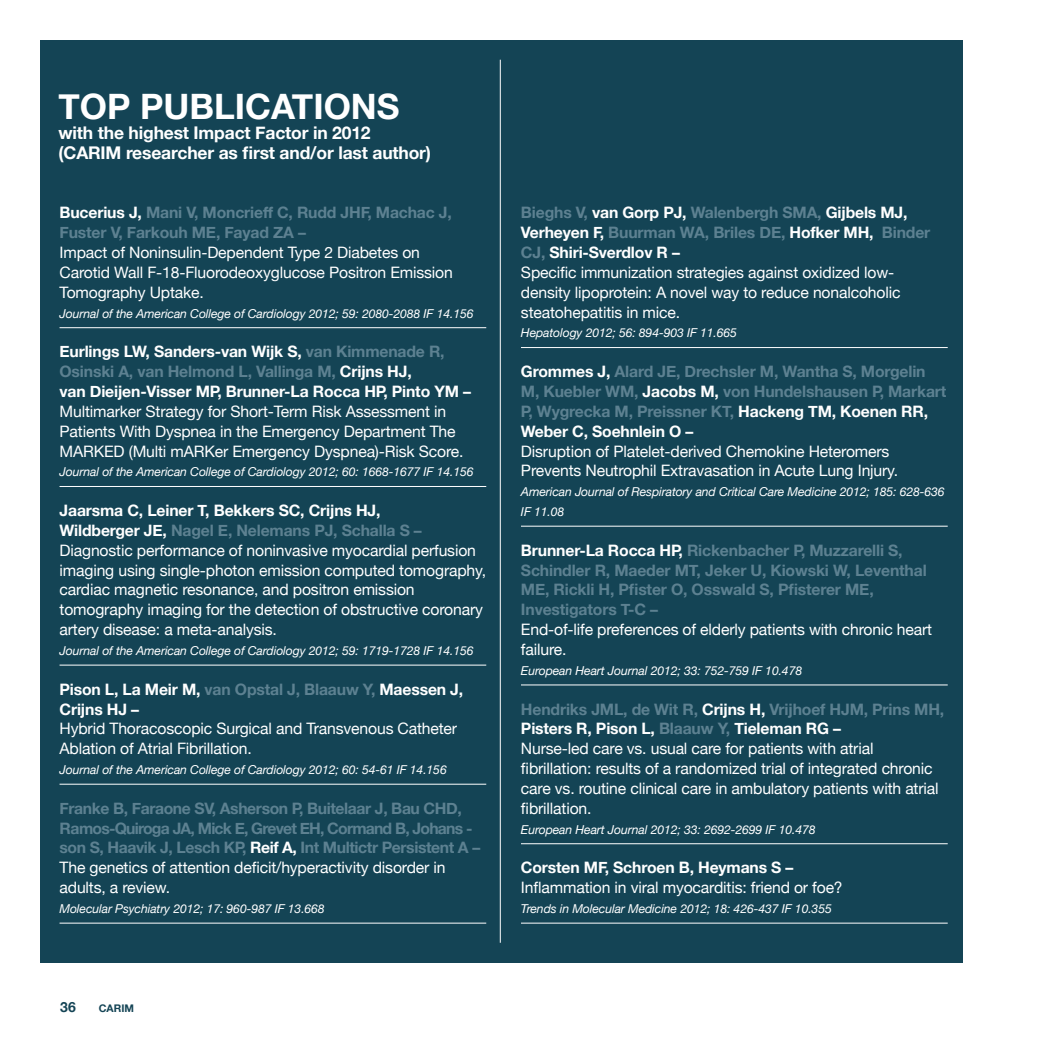
<style>
.page{position:relative;width:1042px;height:1042px;background:#fff}
.page>*{position:absolute;margin:0;border:0;box-sizing:border-box;transform-origin:0 0}
.t1{font:700 35px "Helvetica Neue";color:#fff}
.t2{font:700 17.5px/19.8px "Helvetica Neue";letter-spacing:-.01em;color:#fff}
.t3{font:15.75px/19.8px "Helvetica Neue";letter-spacing:-.01em;color:#fff}
.t4{font:700 15.75px/19.8px "Helvetica Neue";letter-spacing:-.01em;color:#5d8191}
.t5{font:700 15.75px/19.8px "Helvetica Neue";letter-spacing:-.01em;color:#fff}
.t6{font:700 14px "Helvetica Neue";color:#144455}
.t7{font:italic 12.25px/19.8px "Helvetica Neue";letter-spacing:-.01em;color:#fff}
.t8{font:700 10.5px "Helvetica Neue";color:#144455}
.s1{color:#fff}
.s2{color:#5d8191}
.s3{font-weight:700}
.s4{font-weight:700;color:#5d8191}
.s5{font-weight:400;color:#fff}
</style>
<div class="page">
<div style="left:40px;top:40px;width:922px;height:922px;background:#144455"></div>
<hr style="left:500px;top:60px;width:1px;height:883px;background:#fff">
<hr style="left:60px;top:327px;width:426px;height:1px;background:#fff">
<hr style="left:60px;top:486px;width:426px;height:1px;background:#fff">
<hr style="left:60px;top:665px;width:426px;height:1px;background:#fff">
<hr style="left:60px;top:784px;width:426px;height:1px;background:#fff">
<hr style="left:60px;top:923px;width:426px;height:1px;background:#fff">
<hr style="left:521px;top:347px;width:426px;height:1px;background:#fff">
<hr style="left:521px;top:526px;width:426px;height:1px;background:#fff">
<hr style="left:521px;top:684px;width:426px;height:1px;background:#fff">
<hr style="left:521px;top:843px;width:426px;height:1px;background:#fff">
<hr style="left:521px;top:923px;width:426px;height:1px;background:#fff">
<h1 class="t1" style="left:59px;top:79px;width:342px">TOP PUBLICATIONS</h1>
<p class="t2" style="left:59px;top:123px;width:374px">with the highest Impact Factor in 2012 (CARIM researcher as first and/or last author)</p>
<p class="t4" style="left:60px;top:203px;width:394px"><span class="s1">Bucerius J,</span> Mani V, Moncrieff C, Rudd JHF, Machac J,<br>Fuster V, Farkouh ME, Fayad ZA –</p>
<p class="t3" style="left:60px;top:243px;width:395px">Impact of Noninsulin-Dependent Type 2 Diabetes on<br>Carotid Wall F-18-Fluorodeoxyglucose Positron Emission<br>Tomography Uptake.</p>
<p class="t7" style="left:60px;top:304px;width:415px">Journal of the American College of Cardiology 2012; 59: 2080-2088 IF 14.156</p>
<p class="t5" style="left:60px;top:342px;width:413px">Eurlings LW, Sanders-van Wijk S, <span class="s2">van Kimmenade R,<br>Osinski A, van Helmond L, Vallinga M,</span> Crijns HJ,<br>van Dieijen-Visser MP, Brunner-La Rocca HP, Pinto YM –</p>
<p class="t3" style="left:60px;top:402px;width:405px">Multimarker Strategy for Short-Term Risk Assessment in<br>Patients With Dyspnea in the Emergency Department The<br>MARKED (Multi mARKer Emergency Dyspnea)-Risk Score.</p>
<p class="t7" style="left:60px;top:463px;width:415px">Journal of the American College of Cardiology 2012; 60: 1668-1677 IF 14.156</p>
<p class="t3" style="left:60px;top:501px;width:428px"><span class="s3">Jaarsma C, Leiner T, Bekkers SC, Crijns HJ,<br>Wildberger JE,</span> <span class="s4">Nagel E, Nelemans PJ, Schalla S – </span>Diagnostic performance of noninvasive myocardial perfusion imaging using single-photon emission computed tomography, cardiac magnetic resonance, and positron emission tomography imaging for the detection of obstructive coronary artery disease: a meta-analysis.</p>
<p class="t7" style="left:60px;top:641px;width:415px">Journal of the American College of Cardiology 2012; 59: 1719-1728 IF 14.156</p>
<p class="t5" style="left:60px;top:679px;width:405px">Pison L, La Meir M, <span class="s2">van Opstal J, Blaauw Y,</span> Maessen J,<br>Crijns HJ –</p>
<p class="t3" style="left:60px;top:720px;width:399px">Hybrid Thoracoscopic Surgical and Transvenous Catheter<br>Ablation of Atrial Fibrillation.</p>
<p class="t7" style="left:60px;top:760px;width:389px">Journal of the American College of Cardiology 2012; 60: 54-61 IF 14.156</p>
<p class="t4" style="left:60px;top:798px;width:422px">Franke B, Faraone SV, Asherson P, Buitelaar J, Bau CHD, Ramos-Quiroga JA, Mick E, Grevet EH, Cormand B, Johans - son S, Haavik J, Lesch KP, <span class="s1">Reif A,</span> Int Multictr Persistent A – <span class="s5">The genetics of attention deficit/hyperactivity disorder in adults, a review.</span></p>
<p class="t7" style="left:60px;top:899px;width:267px">Molecular Psychiatry 2012; 17: 960-987 IF 13.668</p>
<p class="t6" style="left:60px;top:996px;width:17px">36</p>
<p class="t8" style="left:99px;top:1000px;width:37px">CARIM</p>
<p class="t3" style="left:521px;top:204px;width:411px"><span class="s4">Bieghs V,</span> <span class="s3">van Gorp PJ,</span> <span class="s4">Walenbergh SMA,</span> <span class="s3">Gijbels MJ, Verheyen F,</span> <span class="s4">Buurman WA, Briles DE,</span> <span class="s3">Hofker MH,</span> <span class="s4">Binder CJ,</span> <span class="s3">Shiri-Sverdlov R –<br></span>Specific immunization strategies against oxidized low&shy;density lipoprotein: A novel way to reduce nonalcoholic steatohepatitis in mice.</p>
<p class="t7" style="left:521px;top:324px;width:218px">Hepatology 2012; 56: 894-903 IF 11.665</p>
<p class="t4" style="left:521px;top:362px;width:427px"><span class="s1">Grommes J,</span> Alard JE, Drechsler M, Wantha S, Morgelin M, Kuebler WM, <span class="s1">Jacobs M,</span> von Hundelshausen P, Markart P, Wygrecka M, Preissner KT, <span class="s1">Hackeng TM, Koenen RR, Weber C, Soehnlein O –</span></p>
<p class="t3" style="left:521px;top:442px;width:379px">Disruption of Platelet-derived Chemokine Heteromers<br>Prevents Neutrophil Extravasation in Acute Lung Injury.</p>
<p class="t7" style="left:521px;top:483px;width:425px">American Journal of Respiratory and Critical Care Medicine 2012; 185: 628-636<br>IF 11.08</p>
<p class="t4" style="left:521px;top:541px;width:407px"><span class="s1">Brunner-La Rocca HP,</span> Rickenbacher P, Muzzarelli S, Schindler R, Maeder MT, Jeker U, Kiowski W, Leventhal ME, Rickli H, Pfister O, Osswald S, Pfisterer ME, Investigators T-C –</p>
<p class="t3" style="left:521px;top:620px;width:413px">End-of-life preferences of elderly patients with chronic heart failure.</p>
<p class="t7" style="left:521px;top:661px;width:283px">European Heart Journal 2012; 33: 752-759 IF 10.478</p>
<p class="t3" style="left:521px;top:700px;width:425px"><span class="s4">Hendriks JML, de Wit R,</span> <span class="s3">Crijns H,</span> <span class="s4">Vrijhoef HJM, Prins MH, </span><span class="s3">Pisters R, Pison L,</span> <span class="s4">Blaauw Y,</span> <span class="s3">Tieleman RG –<br></span>Nurse-led care vs. usual care for patients with atrial fibrillation: results of a randomized trial of integrated chronic care vs. routine clinical care in ambulatory patients with atrial fibrillation.</p>
<p class="t7" style="left:521px;top:820px;width:296px">European Heart Journal 2012; 33: 2692-2699 IF 10.478</p>
<p class="t5" style="left:521px;top:858px;width:274px">Corsten MF, Schroen B, Heymans S –</p>
<p class="t3" style="left:521px;top:878px;width:323px">Inflammation in viral myocarditis: friend or foe?</p>
<p class="t7" style="left:521px;top:899px;width:312px">Trends in Molecular Medicine 2012; 18: 426-437 IF 10.355</p>
</div>
